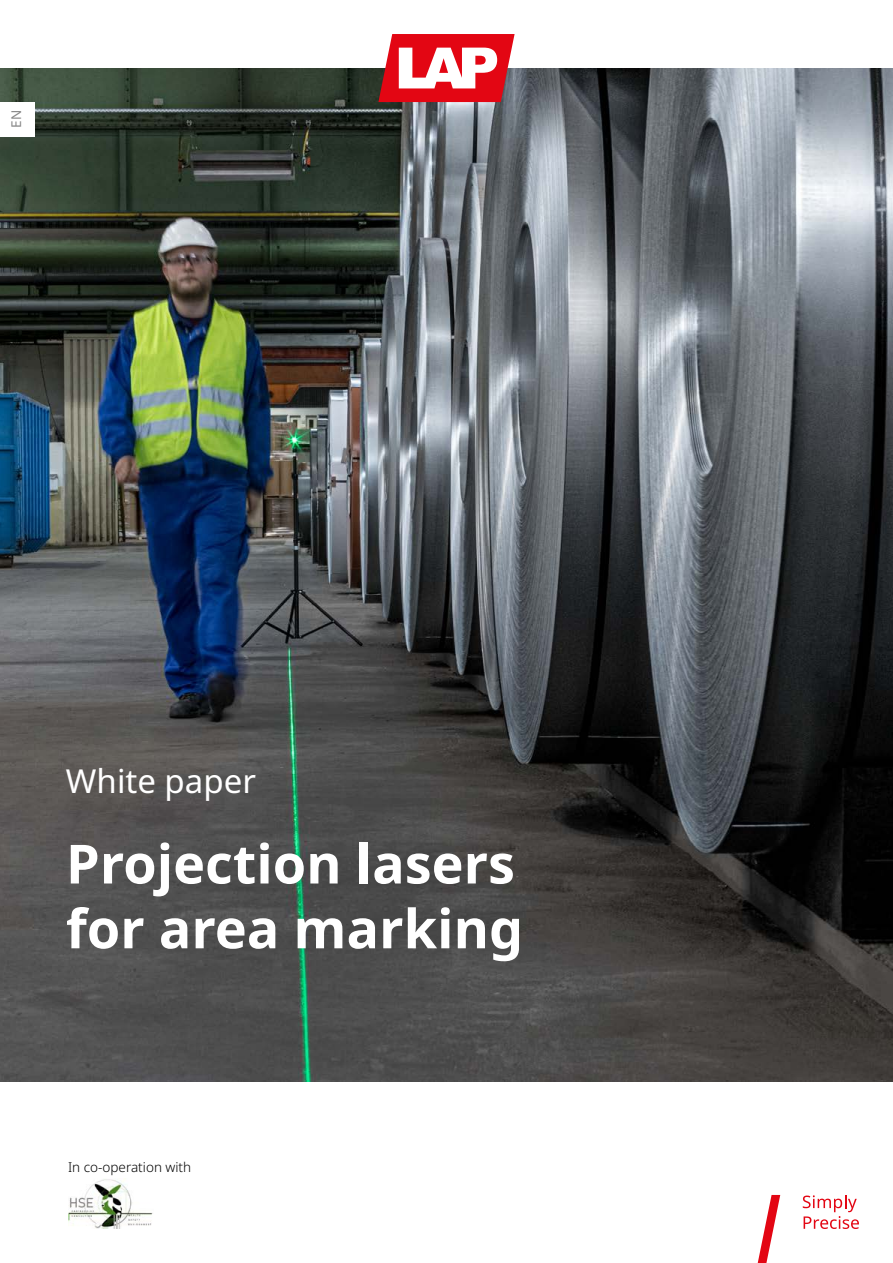
<style>
.page{position:relative;width:893px;height:1263px;background:#fff}
.page>*{position:absolute;margin:0;border:0;box-sizing:border-box;transform-origin:0 0}
.t1{font:700 54px/64.8px "Noto Sans";color:#fff}
.t2{font:33px "Noto Sans";color:#fff}
.t3{font:300 13.5px "Noto Sans";color:#000}
.t4{font:13.5px "Noto Sans";color:#878787}
</style>
<div class="page">
<img style="left:0;top:68px;width:893px;height:1013px">
<div style="left:0;top:102px;width:34px;height:34px;background:#fff"></div>
<img style="left:68px;top:1178px;width:85px;height:51px">
<svg style="left:378px;top:34px;width:137px;height:68px"></svg>
<svg style="left:803px;top:1195px;width:56px;height:34px"></svg>
<svg style="left:757px;top:1195px;width:23px;height:68px"></svg>
<p class="t4" style="left:7px;top:128px;width:19px;rotate:-90deg">DE</p>
<p class="t4" style="left:7px;top:128px;width:19px;rotate:-90deg">EN</p>
<p class="t2" style="left:66px;top:758px;width:192px">White paper</p>
<p class="t1" style="left:66px;top:833px;width:459px">Projection lasers for area marking</p>
<p class="t3" style="left:68px;top:1157px;width:125px">In co-operation with</p>
</div>
